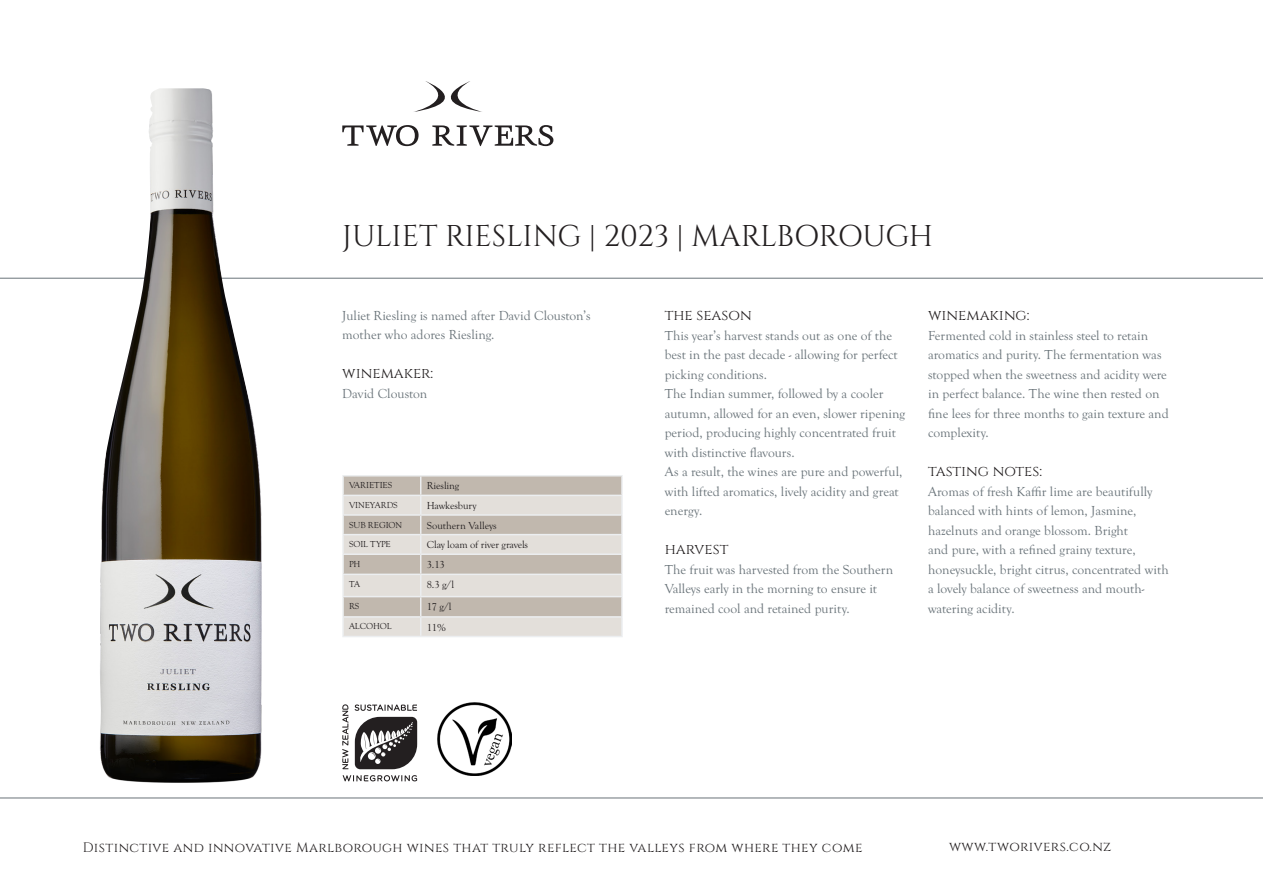
<style>
.page{position:relative;width:1263px;height:893px;background:#fff}
.page>*{position:absolute;margin:0;border:0;box-sizing:border-box;transform-origin:0 0}
.t1{font:30px "Cinzel";letter-spacing:-.015em;color:#231f20}
.t2{font:15px "Cinzel";color:#231f20}
.t3{font:13.5px/19.5px "Goudy Old Sty";color:#697379}
.t4{font:13.5px "Cinzel";letter-spacing:.03em;color:#231f20}
.t5{font:10.5px "Goudy Old Sty";letter-spacing:-.01em;color:#231f20}
.t6{font:9px "Goudy Old Sty";letter-spacing:-.01em;color:#231f20}
</style>
<div class="page">
<hr style="left:342px;top:475px;width:79px;height:1px;background:#eceef0">
<hr style="left:421px;top:475px;width:202px;height:1px;background:#eceef0">
<svg style="left:342px;top:476px;width:281px;height:160px;background:#d4cec7"></svg>
<hr style="left:342px;top:636px;width:79px;height:1px;background:#eceef0">
<hr style="left:421px;top:636px;width:202px;height:1px;background:#eceef0">
<svg style="left:432px;top:125px;width:121px;height:21px"></svg>
<svg style="left:342px;top:125px;width:77px;height:21px"></svg>
<svg style="left:414px;top:81px;width:68px;height:31px"></svg>
<svg style="left:342px;top:704px;width:75px;height:77px"></svg>
<hr style="left:0;top:278px;width:1263px;height:1px;background:#697379">
<hr style="left:0;top:798px;width:1263px;height:1px;background:#697379">
<img style="left:99px;top:88px;width:170px;height:695px">
<img style="left:438px;top:702px;width:73px;height:74px">
<p class="t1" style="left:342px;top:217px;width:592px">JULIET RIESLING | 2023 | MARLBOROUGH</p>
<p class="t3" style="left:342px;top:306px;width:250px">Juliet Riesling is named after David Clouston’s mother who adores Riesling.</p>
<p class="t2" style="left:342px;top:364px;width:93px">winemaker:</p>
<p class="t3" style="left:342px;top:384px;width:87px">David Clouston</p>
<p class="t6" style="left:349px;top:480px;width:45px">VARIETIES</p>
<p class="t5" style="left:427px;top:480px;width:34px">Riesling</p>
<p class="t6" style="left:349px;top:500px;width:50px">VINEYARDS</p>
<p class="t5" style="left:427px;top:500px;width:51px">Hawkesbury</p>
<p class="t6" style="left:349px;top:520px;width:55px">SUB REGION</p>
<p class="t5" style="left:427px;top:519px;width:71px">Southern Valleys</p>
<p class="t6" style="left:349px;top:539px;width:43px">SOIL TYPE</p>
<p class="t5" style="left:427px;top:539px;width:103px">Clay loam of river gravels</p>
<p class="t6" style="left:349px;top:559px;width:13px">PH</p>
<p class="t5" style="left:427px;top:559px;width:19px">3.13</p>
<p class="t6" style="left:349px;top:579px;width:12px">TA</p>
<p class="t5" style="left:427px;top:579px;width:29px">8.3 g/l</p>
<p class="t6" style="left:349px;top:601px;width:12px">RS</p>
<p class="t5" style="left:427px;top:601px;width:26px">17 g/l</p>
<p class="t6" style="left:349px;top:622px;width:44px">ALCOHOL</p>
<p class="t5" style="left:427px;top:621px;width:21px">11%</p>
<p class="t2" style="left:665px;top:305px;width:89px">the season</p>
<p class="t3" style="left:665px;top:326px;width:242px">This year’s harvest stands out as one of the best in the past decade - allowing for perfect picking conditions.<br>The Indian summer, followed by a cooler autumn, allowed for an even, slower ripening period, producing highly concentrated fruit with distinctive flavours.<br>As a result, the wines are pure and powerful, with lifted aromatics, lively acidity and great energy.</p>
<p class="t2" style="left:665px;top:539px;width:65px">harvest</p>
<p class="t3" style="left:665px;top:560px;width:230px">The fruit was harvested from the Southern<br>Valleys early in the morning to ensure it remained cool and retained purity.</p>
<p class="t2" style="left:928px;top:305px;width:103px">winemaking:</p>
<p class="t3" style="left:928px;top:326px;width:242px">Fermented cold in stainless steel to retain aromatics and purity. The fermentation was stopped when the sweetness and acidity were in perfect balance. The wine then rested on fine lees for three months to gain texture and complexity.</p>
<p class="t2" style="left:928px;top:461px;width:115px">tasting notes:</p>
<p class="t3" style="left:928px;top:482px;width:242px">Aromas of fresh Kaffir lime are beautifully balanced with hints of lemon, Jasmine, hazelnuts and orange blossom. Bright<br>and pure, with a refined grainy texture, honeysuckle, bright citrus, concentrated with a lovely balance of sweetness and mouth&shy;watering acidity.</p>
<p class="t4" style="left:83px;top:839px;width:781px">Distinctive and innovative Marlborough wines that truly reflect the valleys from where they come</p>
<p class="t4" style="left:949px;top:838px;width:164px">www.tworivers.co.nz</p>
</div>
